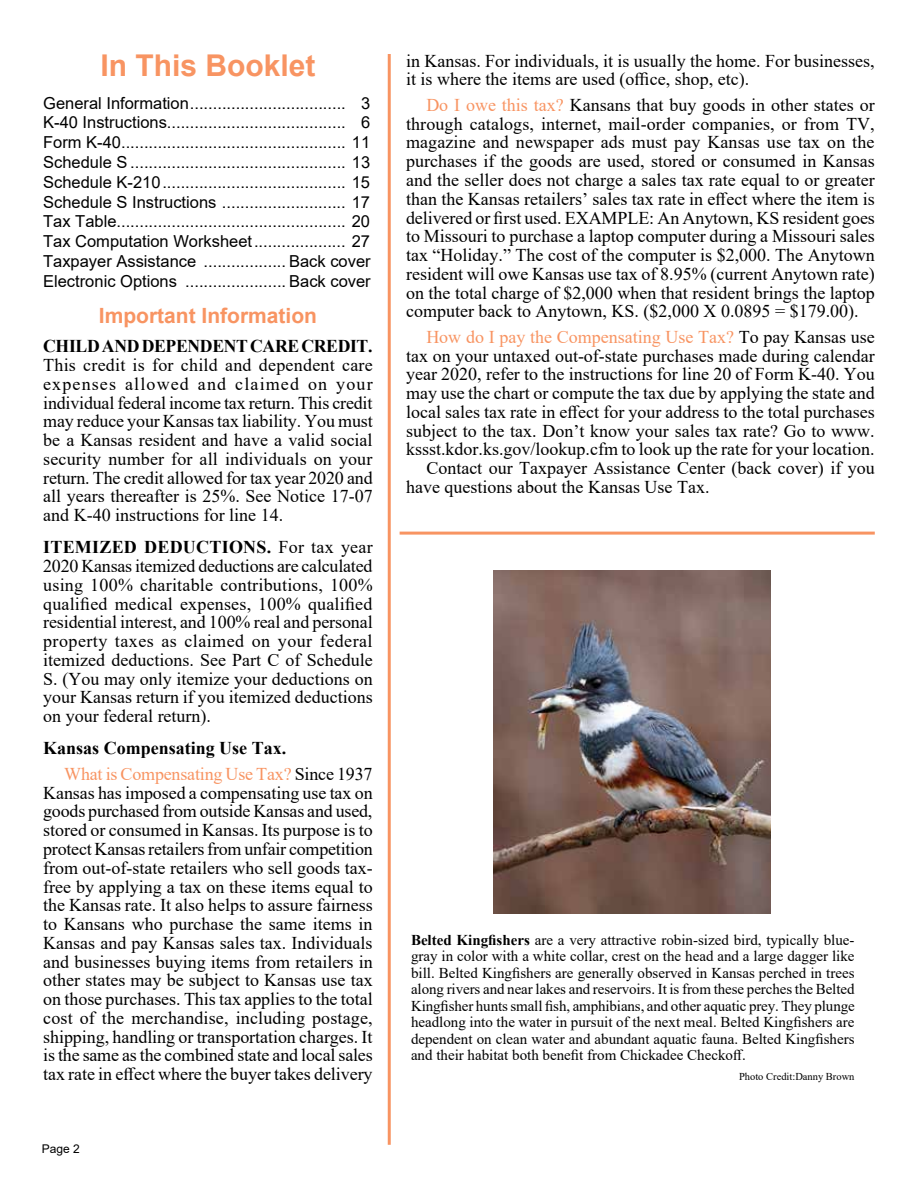
<style>
.page{position:relative;width:918px;height:1188px;background:#fff}
.page>*{position:absolute;margin:0;border:0;box-sizing:border-box;transform-origin:0 0}
.t1{font:700 30px "Arial";color:#f89462}
.t2{font:700 21px "Arial";color:#f89462}
.t3{font:18px/18.8px "Times New Roman";color:#000;text-align:justify}
.t4{font:700 18px/25.5px "Times New Roman";color:#000}
.t5{font:18px "Times New Roman";color:#f89462}
.t6{font:700 18px "Times New Roman";letter-spacing:-.02em;color:#000}
.t7{font:16.5px/19.8px "Arial";color:#000;text-align:justify}
.t8{font:15px/16.5px "Times New Roman";color:#000;text-align:justify}
.t9{font:12px "Arial";color:#000}
.t10{font:10.5px "Times New Roman";color:#000}
.s1{font-weight:700}
.s2{font-weight:400;color:#f89462}
.s3{font-weight:400}
.s4{color:#f89462}
.s5{color:#000}
</style>
<div class="page">
<hr style="left:388px;top:54px;width:3px;height:1091px;background:#f89462">
<hr style="left:400px;top:532px;width:475px;height:3px;background:#f89462">
<img style="left:493px;top:571px;width:277px;height:342px">
<h1 class="t1" style="left:100px;top:44px;width:217px">In This Booklet</h1>
<p class="t7" style="left:43px;top:93px;width:329px">General Information.................................. 3<br>K-40 Instructions....................................... 6<br>Form K-40................................................. 11<br>Schedule S ............................................... 13<br>Schedule K-210........................................ 15<br>Schedule S Instructions ........................... 17<br>Tax Table.................................................. 20<br>Tax Computation Worksheet.................... 27<br>Taxpayer Assistance .................. Back cover Electronic Options ...................... Back cover</p>
<p class="t2" style="left:99px;top:301px;width:220px">Important Information</p>
<p class="t6" style="left:43px;top:333px;width:331px">CHILD AND DEPENDENT CARE CREDIT.</p>
<p class="t3" style="left:43px;top:355px;width:331px">This credit is for child and dependent care expenses allowed and claimed on your individual federal income tax return. This credit may reduce your Kansas tax liability. You must be a Kansas resident and have a valid social security number for all individuals on your return. The credit allowed for tax year 2020 and all years thereafter is 25%. See Notice 17-07 and K-40 instructions for line 14.</p>
<p class="t3" style="left:43px;top:537px;width:331px"><span class="s1">ITEMIZED DEDUCTIONS.</span> For tax year 2020 Kansas itemized deductions are calculated using 100% charitable contributions, 100% qualified medical expenses, 100% qualified residential interest, and 100% real and personal property taxes as claimed on your federal itemized deductions. See Part C of Schedule S. (You may only itemize your deductions on your Kansas return if you itemized deductions on your federal return).</p>
<p class="t4" style="left:64px;top:735px;width:310px;text-indent:-21px">Kansas Compensating Use Tax.<br><span class="s2">What is Compensating Use Tax?</span> <span class="s3">Since 1937</span></p>
<p class="t3" style="left:43px;top:783px;width:331px">Kansas has imposed a compensating use tax on goods purchased from outside Kansas and used, stored or consumed in Kansas. Its purpose is to protect Kansas retailers from unfair competition from out-of-state retailers who sell goods tax&shy;free by applying a tax on these items equal to the Kansas rate. It also helps to assure fairness to Kansans who purchase the same items in Kansas and pay Kansas sales tax. Individuals and businesses buying items from retailers in other states may be subject to Kansas use tax on those purchases. This tax applies to the total cost of the merchandise, including postage, shipping, handling or transportation charges. It is the same as the combined state and local sales tax rate in effect where the buyer takes delivery</p>
<p class="t9" style="left:42px;top:1141px;width:40px">Page 2</p>
<p class="t3" style="left:406px;top:51px;width:470px">in Kansas. For individuals, it is usually the home. For businesses, it is where the items are used (office, shop, etc).</p>
<p class="t3" style="left:406px;top:95px;width:470px;text-indent:20px"><span class="s4">Do I owe this tax?</span> Kansans that buy goods in other states or through catalogs, internet, mail-order companies, or from TV, magazine and newspaper ads must pay Kansas use tax on the purchases if the goods are used, stored or consumed in Kansas and the seller does not charge a sales tax rate equal to or greater than the Kansas retailers’ sales tax rate in effect where the item is delivered or first used. EXAMPLE: An Anytown, KS resident goes to Missouri to purchase a laptop computer during a Missouri sales tax “Holiday.” The cost of the computer is $2,000. The Anytown resident will owe Kansas use tax of 8.95% (current Anytown rate) on the total charge of $2,000 when that resident brings the laptop computer back to Anytown, KS. ($2,000 X 0.0895 = $179.00).</p>
<p class="t5" style="left:426px;top:324px;width:450px">How do I pay the Compensating Use Tax? <span class="s5">To pay Kansas use</span></p>
<p class="t3" style="left:406px;top:346px;width:470px">tax on your untaxed out-of-state purchases made during calendar</p>
<p class="t3" style="left:406px;top:364px;width:470px">year 2020, refer to the instructions for line 20 of Form K-40. You</p>
<p class="t3" style="left:406px;top:383px;width:470px">may use the chart or compute the tax due by applying the state and</p>
<p class="t3" style="left:406px;top:402px;width:470px">local sales tax rate in effect for your address to the total purchases</p>
<p class="t3" style="left:406px;top:421px;width:470px">subject to the tax. Don’t know your sales tax rate? Go to www.</p>
<p class="t3" style="left:406px;top:439px;width:470px">kssst.kdor.ks.gov/lookup.cfm to look up the rate for your location.</p>
<p class="t3" style="left:426px;top:458px;width:450px">Contact our Taxpayer Assistance Center (back cover) if you</p>
<p class="t3" style="left:406px;top:477px;width:305px">have questions about the Kansas Use Tax.</p>
<p class="t8" style="left:411px;top:931px;width:445px"><span class="s1">Belted Kingfishers</span> are a very attractive robin-sized bird, typically blue&shy;gray in color with a white collar, crest on the head and a large dagger like bill. Belted Kingfishers are generally observed in Kansas perched in trees along rivers and near lakes and reservoirs. It is from these perches the Belted Kingfisher hunts small fish, amphibians, and other aquatic prey. They plunge headlong into the water in pursuit of the next meal. Belted Kingfishers are dependent on clean water and abundant aquatic fauna. Belted Kingfishers and their habitat both benefit from Chickadee Checkoff.</p>
<p class="t10" style="left:739px;top:1070px;width:117px">Photo Credit:Danny Brown</p>
</div>
